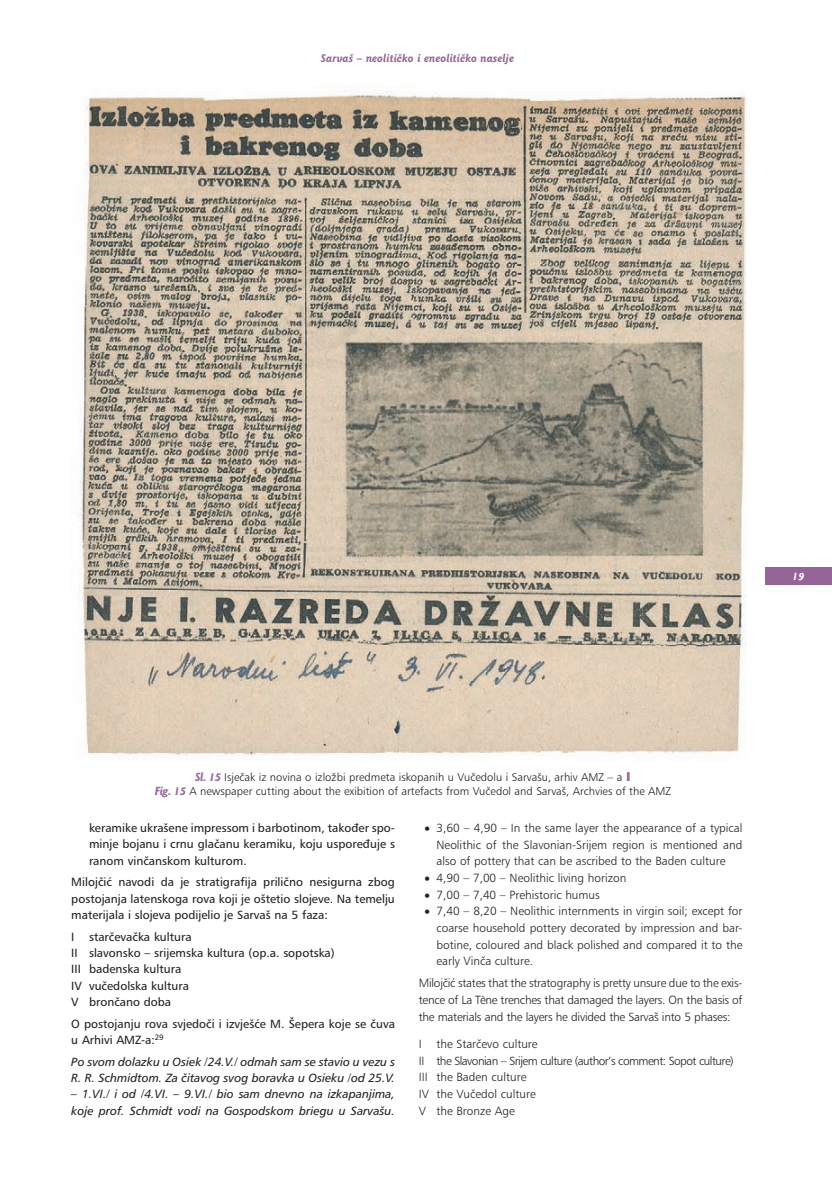
<style>
.page{position:relative;width:832px;height:1186px;background:#fff}
.page>*{position:absolute;margin:0;border:0;box-sizing:border-box;transform-origin:0 0}
.t1{font:11.88px/16.6px "Humanist 777 BT Light B";color:#231f20;text-align:justify}
.t2{font:11.88px/16.4px "Humanist 777 BT Roman B";color:#231f20;text-align:justify}
.t3{font:11.88px/16.4px "Humanist 777 BT Italic B";color:#231f20}
.t4{font:11.25px/14.2px "Humanist 777 BT Light B";color:#231f20;text-align:center}
.t5{font:italic 700 11.25px "Goudy Sans IT Cby BT";color:#956597}
.t6{font:italic 700 11.25px "Goudy Sans IT Cby BT";color:#fff}
.s1{font-family:"Goudy Sans IT Cby BT";font-weight:700;font-style:italic;font-size:11.88px;color:#956597}
.s2{font-family:"Humanist 970 BT Bold C";color:#956597}
.s3{font-family:"Akcenti Normal"}
</style>
<div class="page">
<div style="left:765px;top:567px;width:67px;height:18px;background:#956597"></div>
<img style="left:78px;top:90px;width:668px;height:667px">
<p class="t5" style="left:321px;top:53px;width:195px">Sarvaš – neolitičko i eneolitičko naselje</p>
<p class="t6" style="left:792px;top:572px;width:14px">19</p>
<p class="t4" style="left:155px;top:771px;width:518px"><span class="s1">Sl. 15</span> Isje~ak iz novina o izlo`bi predmeta iskopanih u Vu~edolu i Sarva{u, arhiv AMZ – a <span class="s2">I<br></span><span class="s1">Fig. 15</span> A newspaper cutting about the exibition of artefacts from Vu~edol and Sarva{, Archvies of the AMZ</p>
<p class="t2" style="left:89px;top:821px;width:307px">keramike ukra{ene impressom i barbotinom, tako|er spo&shy;minje bojanu i crnu gla~anu keramiku, koju uspore|uje s ranom vin~anskom kulturom.</p>
<p class="t2" style="left:71px;top:875px;width:325px">Miloj~i} navodi da je stratigrafija prili~no nesigurna zbog postojanja latenskoga rova koji je o{tetio slojeve. Na temelju materijala i slojeva podijelio je Sarva{ na 5 faza:</p>
<p class="t2" style="left:71px;top:929px;width:265px;text-align:left">I star~eva~ka kultura<br>II slavonsko – srijemska kultura (op.a. sopotska)<br>III badenska kultura<br>IV vu~edolska kultura<br>V bron~ano doba</p>
<p class="t2" style="left:71px;top:1016px;width:325px">O postojanju rova svjedo~i i izvje{}e M. [epera koje se ~uva u Arhivi AMZ-a:<sup>29</sup></p>
<p class="t3" style="left:71px;top:1054px;width:325px">Po svom dolazku u Osiek /24.V./ odmah sam se stavio u vezu s<br>R. R. Schmidtom. Za ~itavog svog boravka u Osieku /od 25.V.</p>
<p class="t3" style="left:71px;top:1087px;width:325px">– 1.VI./ i od /4.VI. – 9.VI./ bio sam dnevno na izkapanjima, koje prof. Schmidt vodi na Gospodskom briegu u Sarva{u.</p>
<p class="t1" style="left:436px;top:821px;width:307px;text-indent:-11px">• 3,60 – 4,90 – In the same layer the appearance of a typical Neolithic of the Slavonian-Srijem region is mentioned and also of pottery that can be ascribed to the Baden culture</p>
<p class="t1" style="left:425px;top:870px;width:203px">• 4,90 – 7,00 – Neolithic living horizon</p>
<p class="t1" style="left:425px;top:887px;width:176px">• 7,00 – 7,40 – Prehistoric humus</p>
<p class="t1" style="left:436px;top:904px;width:307px;text-indent:-11px">• 7,40 – 8,20 – Neolithic internments in virgin soil; except for coarse household pottery decorated by impression and bar&shy;botine, coloured and black polished and compared it to the early Vin~a culture.</p>
<p class="t1" style="left:418px;top:976px;width:325px">Miloj~i} states that the stratography is pretty unsure due to the exis&shy;tence of La Te<span class="s3">a</span>ne trenches that damaged the layers. On the basis of the materials and the layers he divided the Sarva{ into 5 phases:</p>
<p class="t1" style="left:418px;top:1036px;width:316px;text-align:left">I the Star~evo culture<br>II the Slavonian – Srijem culture (author’s comment: Sopot culture)<br>III the Baden culture<br>IV the Vu~edol culture<br>V the Bronze Age</p>
</div>
